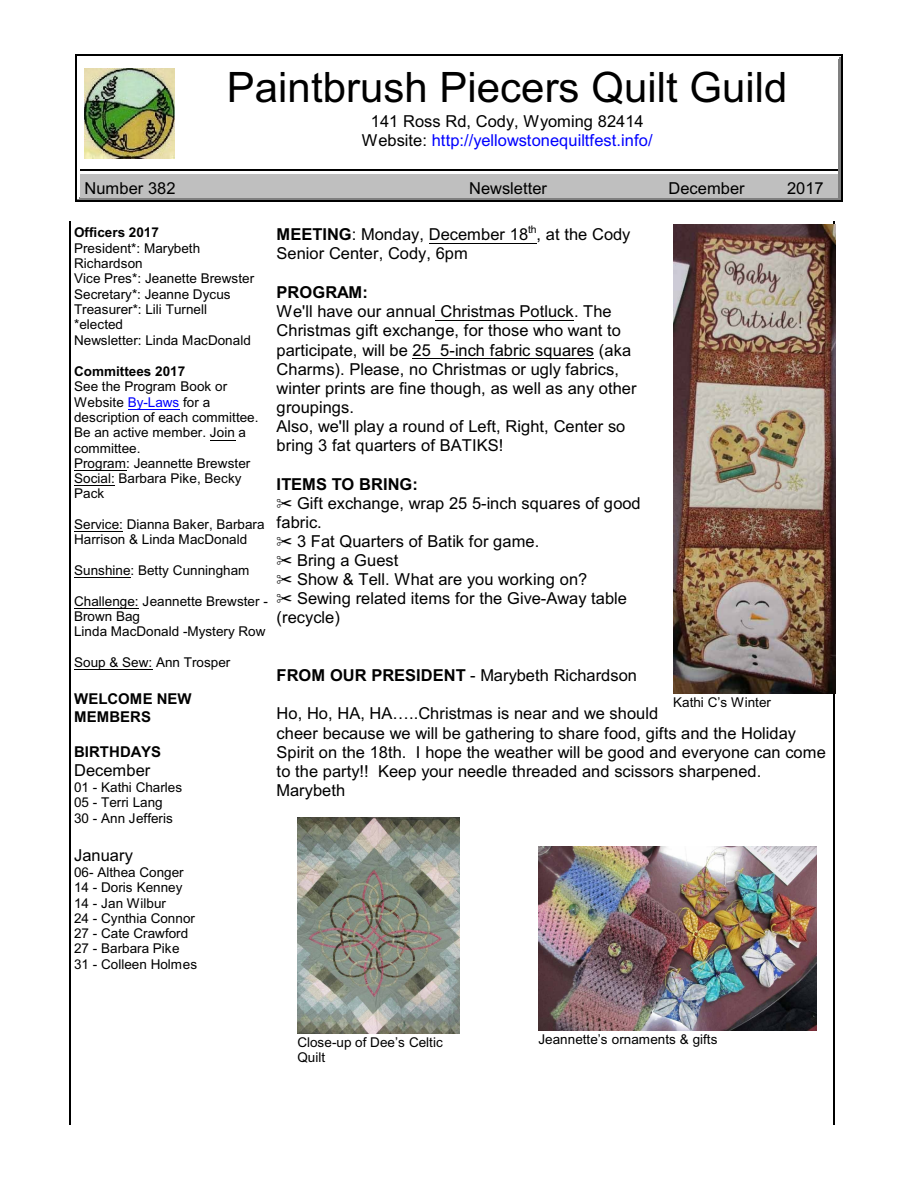
<style>
.page{position:relative;width:918px;height:1188px;background:#fff}
.page>*{position:absolute;margin:0;border:0;box-sizing:border-box;transform-origin:0 0}
.t1{font:42px "Arial";color:#000}
.t2{font:16.5px/19px "Arial";color:#000}
.t3{font:700 16.5px "Arial";color:#000}
.t4{font:700 15px/17.9px "Arial";color:#000}
.t5{font:13.5px/15.3px "Arial";color:#000}
.t6{font:700 13.5px "Arial";color:#000}
.s1{color:#00f}
.s2{font-weight:700}
</style>
<div class="page">
<hr style="left:69px;top:221px;width:2px;height:903px;background:#000">
<hr style="left:834px;top:221px;width:1px;height:903px;background:#000">
<hr style="left:838px;top:57px;width:1px;height:113px;background:#808080">
<hr style="left:78px;top:57px;width:761px;height:1px;background:#fff">
<hr style="left:840px;top:55px;width:1px;height:115px;background:#808080">
<hr style="left:77px;top:55px;width:764px;height:2px;background:#fff">
<hr style="left:76px;top:54px;width:1px;height:116px;background:#000">
<hr style="left:841px;top:54px;width:1px;height:116px;background:#000">
<hr style="left:76px;top:54px;width:766px;height:1px;background:#000">
<hr style="left:78px;top:198px;width:381px;height:1px;background:#808080">
<hr style="left:77px;top:199px;width:382px;height:2px;background:#808080">
<hr style="left:76px;top:170px;width:1px;height:32px;background:#000">
<hr style="left:76px;top:201px;width:383px;height:1px;background:#000">
<div style="left:80px;top:173px;width:379px;height:25px;background:#bfbfbf"></div>
<hr style="left:80px;top:173px;width:379px;height:1px;background:#fff">
<hr style="left:80px;top:170px;width:379px;height:1px;background:#000">
<svg style="left:838px;top:170px;width:1px;height:28px"></svg>
<hr style="left:459px;top:198px;width:380px;height:1px;background:#808080">
<hr style="left:840px;top:170px;width:1px;height:31px;background:#808080">
<hr style="left:459px;top:199px;width:382px;height:2px;background:#808080">
<hr style="left:841px;top:170px;width:1px;height:32px;background:#000">
<hr style="left:459px;top:201px;width:383px;height:1px;background:#000">
<div style="left:459px;top:173px;width:379px;height:25px;background:#bfbfbf"></div>
<hr style="left:459px;top:173px;width:379px;height:1px;background:#fff">
<hr style="left:459px;top:170px;width:379px;height:1px;background:#000">
<img style="left:673px;top:224px;width:162px;height:469px">
<img style="left:297px;top:817px;width:163px;height:216px">
<img style="left:538px;top:847px;width:279px;height:183px">
<hr style="left:128px;top:409px;width:51px;height:1px;background:#00f">
<svg style="left:210px;top:440px;width:25px;height:1px"></svg>
<hr style="left:74px;top:470px;width:52px;height:1px;background:#000">
<hr style="left:74px;top:486px;width:41px;height:1px;background:#000">
<hr style="left:74px;top:531px;width:49px;height:1px;background:#000">
<hr style="left:74px;top:577px;width:57px;height:1px;background:#000">
<hr style="left:74px;top:608px;width:65px;height:1px;background:#000">
<hr style="left:74px;top:669px;width:78px;height:1px;background:#000">
<hr style="left:429px;top:243px;width:99px;height:1px;background:#000">
<hr style="left:436px;top:320px;width:138px;height:1px;background:#000">
<hr style="left:413px;top:358px;width:181px;height:1px;background:#000">
<img style="left:85px;top:68px;width:90px;height:91px">
<h1 class="t1" style="left:227px;top:71px;width:562px">Paintbrush Piecers Quilt Guild</h1>
<p class="t2" style="left:362px;top:113px;width:292px;text-align:center">141 Ross Rd, Cody, Wyoming 82414<br>Website: <span class="s1">http://yellowstonequiltfest.info/</span></p>
<p class="t2" style="left:85px;top:180px;width:93px">Number 382</p>
<p class="t2" style="left:469px;top:180px;width:79px">Newsletter</p>
<p class="t2" style="left:669px;top:180px;width:78px">December</p>
<p class="t2" style="left:787px;top:180px;width:38px">2017</p>
<p class="t6" style="left:74px;top:227px;width:86px">Officers 2017</p>
<p class="t5" style="left:74px;top:242px;width:182px">President*: Marybeth<br>Richardson<br>Vice Pres*: Jeanette Brewster<br>Secretary*: Jeanne Dycus<br>Treasurer*: Lili Turnell *elected<br>Newsletter: Linda MacDonald</p>
<p class="t6" style="left:74px;top:366px;width:113px">Committees 2017</p>
<p class="t5" style="left:74px;top:380px;width:186px">See the Program Book or<br>Website <span class="s1">By-Laws</span> for a description of each committee.<br>Be an active member. Join a committee.<br>Program: Jeannette Brewster<br>Social: Barbara Pike, Becky<br>Pack</p>
<p class="t5" style="left:74px;top:518px;width:192px">Service: Dianna Baker, Barbara<br>Harrison &amp; Linda MacDonald</p>
<p class="t5" style="left:74px;top:564px;width:177px">Sunshine: Betty Cunningham</p>
<p class="t5" style="left:74px;top:594px;width:195px">Challenge: Jeannette Brewster -<br>Brown Bag<br>Linda MacDonald -Mystery Row</p>
<p class="t5" style="left:74px;top:656px;width:158px">Soup &amp; Sew: Ann Trosper</p>
<p class="t4" style="left:74px;top:691px;width:119px">WELCOME NEW<br>MEMBERS</p>
<p class="t4" style="left:74px;top:744px;width:89px">BIRTHDAYS</p>
<p class="t2" style="left:74px;top:762px;width:78px">December</p>
<p class="t5" style="left:74px;top:781px;width:110px">01 - Kathi Charles<br>05 - Terri Lang<br>30 - Ann Jefferis</p>
<p class="t2" style="left:74px;top:847px;width:60px">January</p>
<p class="t5" style="left:74px;top:866px;width:124px">06- Althea Conger<br>14 - Doris Kenney<br>14 - Jan Wilbur<br>24 - Cynthia Connor<br>27 - Cate Crawford<br>27 - Barbara Pike<br>31 - Colleen Holmes</p>
<p class="t2" style="left:277px;top:226px;width:355px"><span class="s2">MEETING</span>: Monday, December 18<sup>th</sup>, at the Cody<br>Senior Center, Cody, 6pm</p>
<p class="t3" style="left:277px;top:286px;width:93px">PROGRAM:</p>
<p class="t2" style="left:277px;top:304px;width:361px">We'll have our annual Christmas Potluck. The Christmas gift exchange, for those who want to participate, will be 25 5-inch fabric squares (aka Charms). Please, no Christmas or ugly fabrics, winter prints are fine though, as well as any other groupings.<br>Also, we'll play a round of Left, Right, Center so bring 3 fat quarters of BATIKS!</p>
<p class="t3" style="left:277px;top:478px;width:143px">ITEMS TO BRING:</p>
<p class="t2" style="left:297px;top:495px;width:345px">Gift exchange, wrap 25 5-inch squares of good</p>
<p class="t2" style="left:277px;top:514px;width:47px">fabric.</p>
<p class="t2" style="left:297px;top:533px;width:244px">3 Fat Quarters of Batik for game.</p>
<p class="t2" style="left:297px;top:552px;width:103px">Bring a Guest</p>
<p class="t2" style="left:297px;top:571px;width:292px">Show &amp; Tell. What are you working on?</p>
<p class="t2" style="left:297px;top:590px;width:331px">Sewing related items for the Give-Away table</p>
<p class="t2" style="left:277px;top:610px;width:65px">(recycle)</p>
<p class="t2" style="left:277px;top:667px;width:362px"><span class="s2">FROM OUR PRESIDENT</span> - Marybeth Richardson</p>
<p class="t2" style="left:277px;top:706px;width:551px">Ho, Ho, HA, HA…..Christmas is near and we should<br>cheer because we will be gathering to share food, gifts and the Holiday Spirit on the 18th. I hope the weather will be good and everyone can come to the party!! Keep your needle threaded and scissors sharpened.<br>Marybeth</p>
<p class="t5" style="left:673px;top:696px;width:99px">Kathi C’s Winter</p>
<p class="t5" style="left:297px;top:1036px;width:147px">Close-up of Dee’s Celtic<br>Quilt</p>
<p class="t5" style="left:539px;top:1033px;width:180px">Jeannette’s ornaments &amp; gifts</p>
</div>
